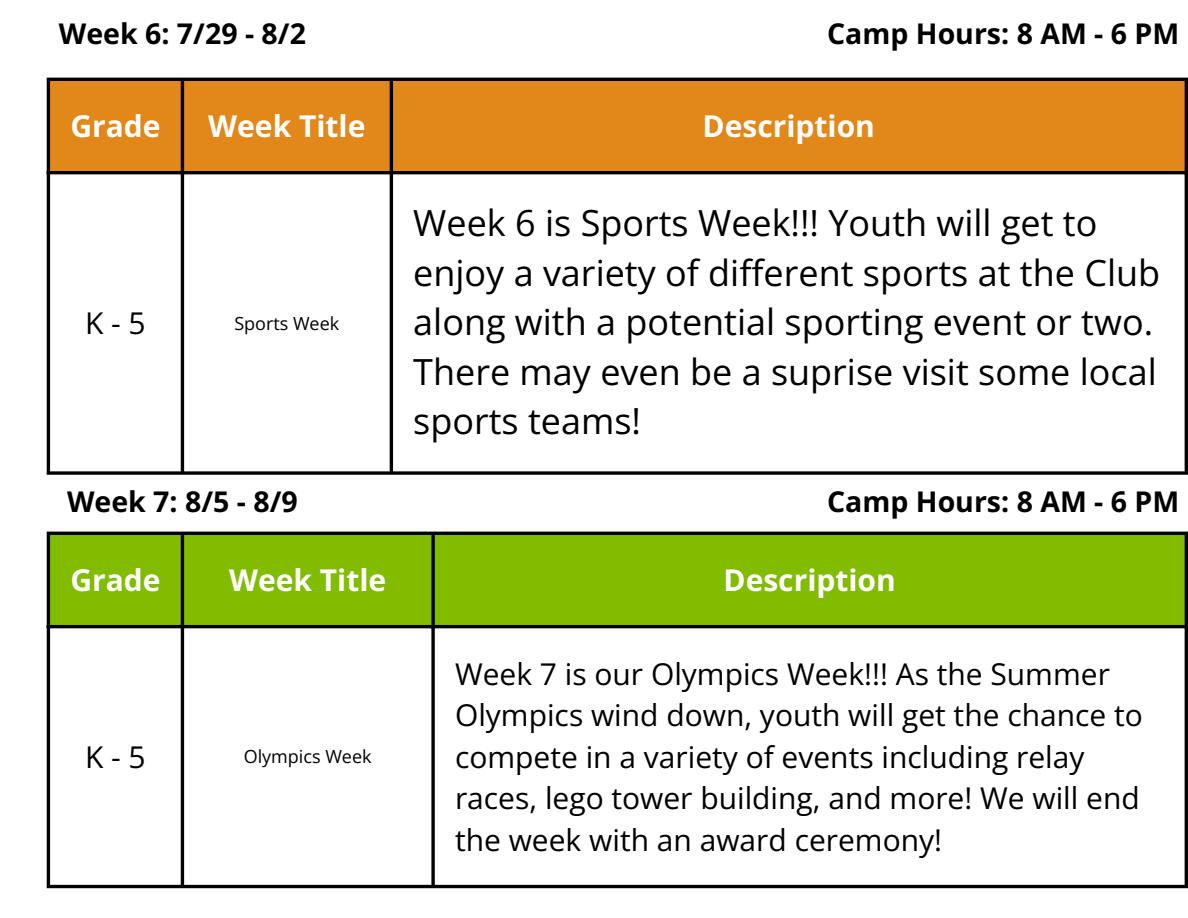
<style>
.page{position:relative;width:1188px;height:918px;background:#fff}
.page>*{position:absolute;margin:0;border:0;box-sizing:border-box;transform-origin:0 0}
.t1{font:36px/49.5px "Open Sans";color:#000}
.t2{font:30px/41.7px "Open Sans";color:#000}
.t3{font:700 30px "Open Sans";color:#fff}
.t4{font:700 28.5px "Open Sans";color:#000}
.t5{font:18px "Open Sans";color:#000}
</style>
<div class="page">
<div style="left:50px;top:535px;width:1135px;height:90px;background:#81bc00"></div>
<hr style="left:47px;top:535px;width:3px;height:350px;background:#000">
<hr style="left:181px;top:535px;width:3px;height:350px;background:#000">
<svg style="left:431px;top:535px;width:4px;height:350px"></svg>
<hr style="left:1185px;top:535px;width:3px;height:350px;background:#000">
<hr style="left:47px;top:532px;width:1141px;height:3px;background:#000">
<hr style="left:47px;top:625px;width:1141px;height:3px;background:#000">
<hr style="left:47px;top:885px;width:1141px;height:3px;background:#000">
<div style="left:50px;top:81px;width:1135px;height:90px;background:#e2881b"></div>
<hr style="left:47px;top:81px;width:3px;height:390px;background:#000">
<hr style="left:181px;top:81px;width:3px;height:390px;background:#000">
<hr style="left:390px;top:81px;width:3px;height:390px;background:#000">
<hr style="left:1185px;top:81px;width:3px;height:390px;background:#000">
<hr style="left:47px;top:78px;width:1141px;height:3px;background:#000">
<hr style="left:47px;top:171px;width:1141px;height:3px;background:#000">
<svg style="left:47px;top:471px;width:1141px;height:4px;fill:#000"></svg>
<p class="t4" style="left:59px;top:14px;width:249px">Week 6: 7/29 - 8/2</p>
<p class="t4" style="left:827px;top:14px;width:354px">Camp Hours: 8 AM - 6 PM</p>
<p class="t3" style="left:70px;top:105px;width:92px">Grade</p>
<h1 class="t3" style="left:208px;top:105px;width:159px">Week Title</h1>
<h1 class="t3" style="left:703px;top:105px;width:174px">Description</h1>
<p class="t2" style="left:85px;top:302px;width:62px">K-5</p>
<p class="t5" style="left:234px;top:310px;width:106px">Sports Week</p>
<p class="t4" style="left:67px;top:481px;width:232px">Week 7: 8/5 - 8/9</p>
<p class="t1" style="left:413px;top:198px;width:748px">Week 6 is Sports Week!!! Youth will get to enjoy a variety of different sports at the Club along with a potential sporting event or two.<br>There may even be a suprise visit some local sports teams!</p>
<p class="t4" style="left:827px;top:481px;width:354px">Camp Hours: 8 AM - 6 PM</p>
<h1 class="t3" style="left:70px;top:559px;width:92px">Grade</h1>
<h1 class="t3" style="left:229px;top:559px;width:159px">Week Title</h1>
<p class="t3" style="left:723px;top:559px;width:174px">Description</p>
<p class="t2" style="left:85px;top:735px;width:62px">K-5</p>
<p class="t5" style="left:244px;top:744px;width:129px">Olympics Week</p>
<p class="t2" style="left:455px;top:652px;width:689px">Week 7 is our Olympics Week!!! As the Summer Olympics wind down, youth will get the chance to compete in a variety of events including relay races, lego tower building, and more! We will end the week with an award ceremony!</p>
</div>
